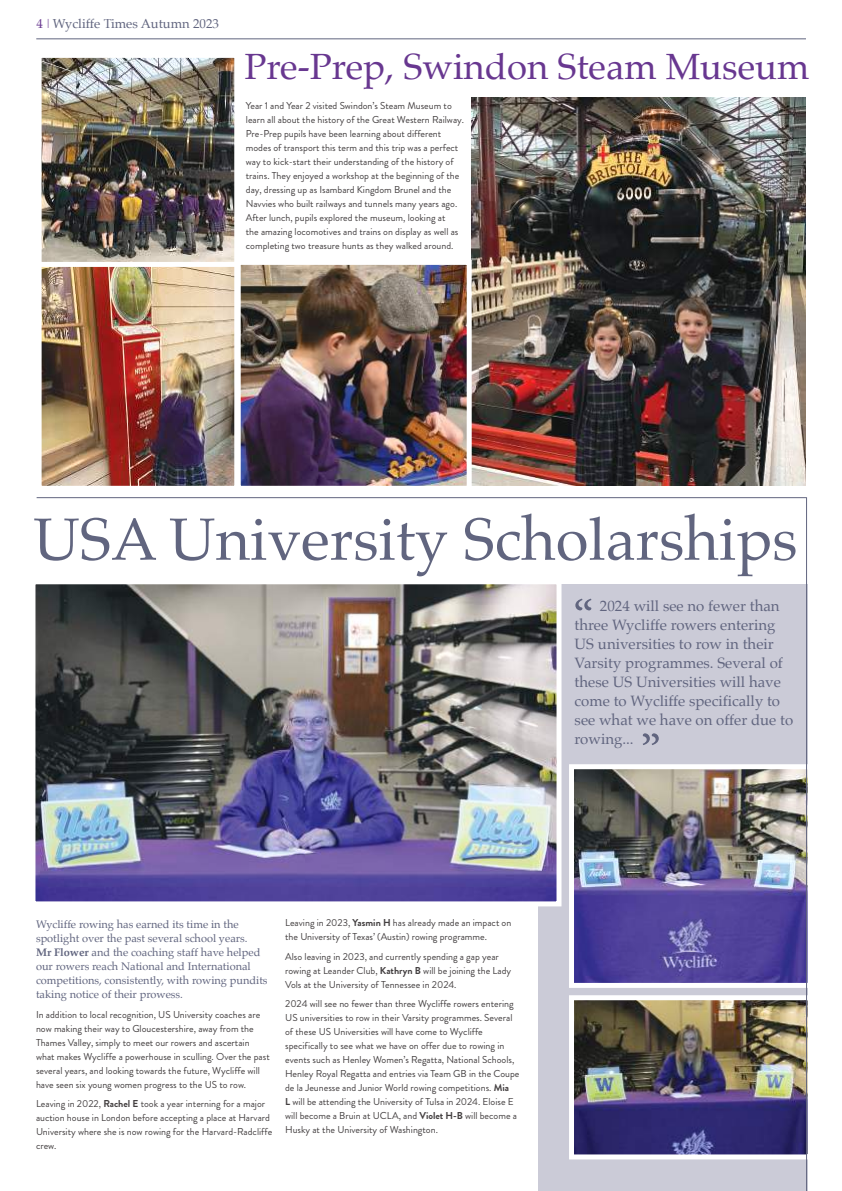
<style>
.page{position:relative;width:842px;height:1191px;background:#fff}
.page>*{position:absolute;margin:0;border:0;box-sizing:border-box;transform-origin:0 0}
.t1{font:59.6px "Palatino";color:#61657f}
.t2{font:36.5px "Palatino";color:#683790}
.t3{font:15px/19px "Palatino";color:#61657f}
.t4{font:13px "Palatino";color:#61657f}
.t5{font:11px/14px "Palatino";color:#61657f}
.t6{font:10px/14px "Brandon Grotesque";color:#444041}
.s1{color:#683790}
.s2{font-family:"Brandon Grotesque";color:#a78cbd}
.s3{font-weight:700}
</style>
<div class="page">
<hr style="left:36px;top:38px;width:770px;height:1px;background:#61657f">
<img style="left:472px;top:98px;width:334px;height:387px">
<img style="left:43px;top:266px;width:423px;height:219px">
<div style="left:236px;top:260px;width:236px;height:231px;border:5px solid #fff"></div>
<div style="left:37px;top:260px;width:202px;height:231px;border:5px solid #fff"></div>
<div style="left:538px;top:585px;width:269px;height:606px;background:#cbcbd7"></div>
<hr style="left:37px;top:497px;width:769px;height:1px;background:#61657f">
<img style="left:36px;top:585px;width:519px;height:315px">
<div style="left:30px;top:579px;width:531px;height:327px;border:5px solid #fff"></div>
<img style="left:575px;top:770px;width:231px;height:212px">
<div style="left:569px;top:764px;width:243px;height:224px;border:5px solid #fff"></div>
<img style="left:575px;top:1001px;width:231px;height:152px">
<div style="left:569px;top:995px;width:243px;height:164px;border:5px solid #fff"></div>
<svg style="left:575px;top:598px;width:16px;height:12px"></svg>
<svg style="left:643px;top:733px;width:16px;height:12px"></svg>
<hr style="left:806px;top:497px;width:1px;height:694px;background:#61657f">
<img style="left:43px;top:59px;width:190px;height:202px">
<div style="left:37px;top:53px;width:202px;height:214px;border:5px solid #fff"></div>
<h3 class="t4" style="left:37px;top:12px;width:184px"><span class="s1">4</span> <span class="s2">I</span> Wycliffe Times Autumn 2023</h3>
<h2 class="t2" style="left:244px;top:36px;width:567px">Pre-Prep, Swindon Steam Museum</h2>
<p class="t6" style="left:246px;top:98px;width:220px">Year 1 and Year 2 visited Swindon’s Steam Museum to learn all about the history of the Great Western Railway.<br>Pre-Prep pupils have been learning about different modes of transport this term and this trip was a perfect way to kick-start their understanding of the history of trains. They enjoyed a workshop at the beginning of the day, dressing up as Isambard Kingdom Brunel and the Navvies who built railways and tunnels many years ago.<br>After lunch, pupils explored the museum, looking at<br>the amazing locomotives and trains on display as well as completing two treasure hunts as they walked around.</p>
<h1 class="t1" style="left:33px;top:490px;width:765px">USA University Scholarships</h1>
<h3 class="t3" style="left:575px;top:596px;width:220px;text-indent:25px">2024 will see no fewer than three Wycliffe rowers entering<br>US universities to row in their<br>Varsity programmes. Several of these US Universities will have come to Wycliffe specifically to see what we have on offer due to rowing...</h3>
<p class="t5" style="left:36px;top:917px;width:233px">Wycliffe rowing has earned its time in the spotlight over the past several school years.<br><span class="s3">Mr Flower</span> and the coaching staff have helped our rowers reach National and International competitions, consistently, with rowing pundits taking notice of their prowess.</p>
<p class="t6" style="left:36px;top:1007px;width:235px">In addition to local recognition, US University coaches are now making their way to Gloucestershire, away from the Thames Valley, simply to meet our rowers and ascertain what makes Wycliffe a powerhouse in sculling. Over the past several years, and looking towards the future, Wycliffe will have seen six young women progress to the US to row.</p>
<p class="t6" style="left:36px;top:1097px;width:238px">Leaving in 2022, <span class="s3">Rachel E</span> took a year interning for a major auction house in London before accepting a place at Harvard University where she is now rowing for the Harvard-Radcliffe crew.</p>
<p class="t6" style="left:285px;top:915px;width:228px">Leaving in 2023, <span class="s3">Yasmin H</span> has already made an impact on the University of Texas’ (Austin) rowing programme.</p>
<p class="t6" style="left:285px;top:949px;width:227px">Also leaving in 2023, and currently spending a gap year rowing at Leander Club, <span class="s3">Kathryn B</span> will be joining the Lady<br>Vols at the University of Tennessee in 2024.</p>
<p class="t6" style="left:285px;top:997px;width:236px">2024 will see no fewer than three Wycliffe rowers entering US universities to row in their Varsity programmes. Several of these US Universities will have come to Wycliffe specifically to see what we have on offer due to rowing in events such as Henley Women’s Regatta, National Schools, Henley Royal Regatta and entries via Team GB in the Coupe de la Jeunesse and Junior World rowing competitions. <span class="s3">Mia<br>L</span> will be attending the University of Tulsa in 2024. Eloise E will become a Bruin at UCLA, and <span class="s3">Violet H-B</span> will become a Husky at the University of Washington.</p>
</div>
